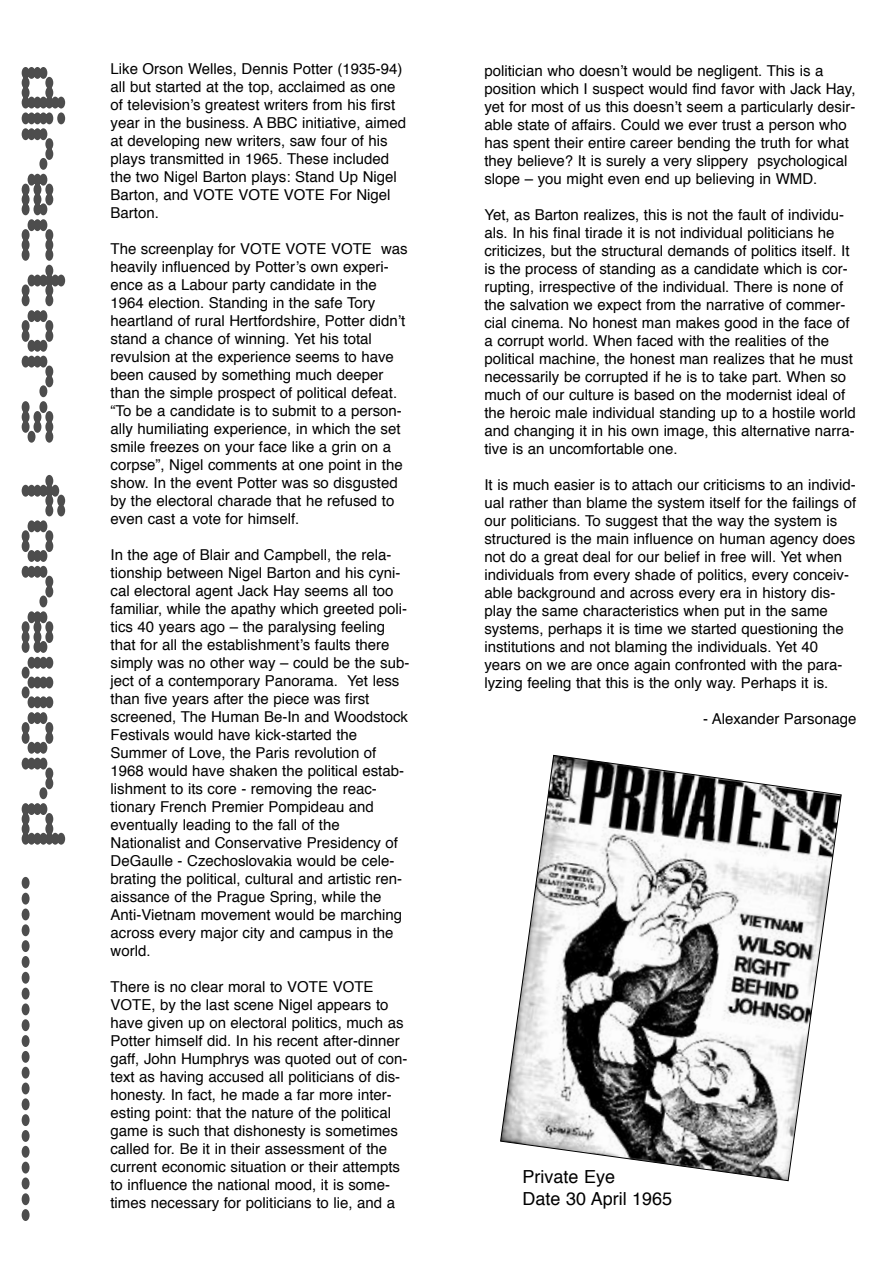
<style>
.page{position:relative;width:893px;height:1263px;background:#fff}
.page>*{position:absolute;margin:0;border:0;box-sizing:border-box;transform-origin:0 0}
.t1{font:67.5px "D3 Electronism";color:#4d4d4d}
.t2{font:18px/21.6px "Helvetica";color:#000}
.t3{font:15px/18px "Helvetica";color:#000}
</style>
<div class="page">
<svg style="left:500px;top:755px;width:341px;height:426px"></svg>
<h1 class="t1" style="left:80px;top:65px;width:1159px;rotate:90deg">directors foreword ......................</h1>
<p class="t3" style="left:111px;top:61px;width:297px">Like Orson Welles, Dennis Potter (1935-94) all but started at the top, acclaimed as one of television’s greatest writers from his first year in the business. A BBC initiative, aimed at developing new writers, saw four of his plays transmitted in 1965. These included the two Nigel Barton plays: Stand Up Nigel Barton, and VOTE VOTE VOTE For Nigel Barton.</p>
<p class="t3" style="left:111px;top:241px;width:299px">The screenplay for VOTE VOTE VOTE was heavily influenced by Potter’s own experi&shy;ence as a Labour party candidate in the 1964 election. Standing in the safe Tory heartland of rural Hertfordshire, Potter didn’t stand a chance of winning. Yet his total revulsion at the experience seems to have been caused by something much deeper than the simple prospect of political defeat. “To be a candidate is to submit to a person&shy;ally humiliating experience, in which the set smile freezes on your face like a grin on a corpse”, Nigel comments at one point in the show. In the event Potter was so disgusted by the electoral charade that he refused to even cast a vote for himself.</p>
<p class="t3" style="left:111px;top:547px;width:300px">In the age of Blair and Campbell, the rela&shy;tionship between Nigel Barton and his cyni&shy;cal electoral agent Jack Hay seems all too familiar, while the apathy which greeted poli&shy;tics 40 years ago – the paralysing feeling that for all the establishment’s faults there simply was no other way – could be the sub&shy;ject of a contemporary Panorama. Yet less than five years after the piece was first screened, The Human Be-In and Woodstock Festivals would have kick-started the Summer of Love, the Paris revolution of 1968 would have shaken the political estab&shy;lishment to its core - removing the reac&shy;tionary French Premier Pompideau and eventually leading to the fall of the Nationalist and Conservative Presidency of DeGaulle - Czechoslovakia would be cele&shy;brating the political, cultural and artistic ren&shy;aissance of the Prague Spring, while the Anti-Vietnam movement would be marching across every major city and campus in the world.</p>
<p class="t3" style="left:110px;top:979px;width:298px">There is no clear moral to VOTE VOTE VOTE, by the last scene Nigel appears to have given up on electoral politics, much as Potter himself did. In his recent after-dinner gaff, John Humphrys was quoted out of con&shy;text as having accused all politicians of dis&shy;honesty. In fact, he made a far more inter&shy;esting point: that the nature of the political game is such that dishonesty is sometimes called for. Be it in their assessment of the current economic situation or their attempts to influence the national mood, it is some&shy;times necessary for politicians to lie, and a</p>
<p class="t3" style="left:484px;top:63px;width:373px">politician who doesn’t would be negligent. This is a position which I suspect would find favor with Jack Hay, yet for most of us this doesn’t seem a particularly desir&shy;able state of affairs. Could we ever trust a person who has spent their entire career bending the truth for what they believe? It is surely a very slippery psychological slope – you might even end up believing in WMD.</p>
<p class="t3" style="left:484px;top:207px;width:373px">Yet, as Barton realizes, this is not the fault of individu&shy;als. In his final tirade it is not individual politicians he criticizes, but the structural demands of politics itself. It is the process of standing as a candidate which is cor&shy;rupting, irrespective of the individual. There is none of the salvation we expect from the narrative of commer&shy;cial cinema. No honest man makes good in the face of a corrupt world. When faced with the realities of the political machine, the honest man realizes that he must necessarily be corrupted if he is to take part. When so much of our culture is based on the modernist ideal of the heroic male individual standing up to a hostile world and changing it in his own image, this alternative narra&shy;tive is an uncomfortable one.</p>
<p class="t3" style="left:484px;top:477px;width:373px">It is much easier is to attach our criticisms to an individ&shy;ual rather than blame the system itself for the failings of our politicians. To suggest that the way the system is structured is the main influence on human agency does not do a great deal for our belief in free will. Yet when individuals from every shade of politics, every conceiv&shy;able background and across every era in history dis&shy;play the same characteristics when put in the same systems, perhaps it is time we started questioning the institutions and not blaming the individuals. Yet 40 years on we are once again confronted with the para&shy;lyzing feeling that this is the only way. Perhaps it is.</p>
<p class="t3" style="left:703px;top:711px;width:155px">- Alexander Parsonage</p>
<p class="t2" style="left:523px;top:1167px;width:151px">Private Eye<br>Date 30 April 1965</p>
</div>
